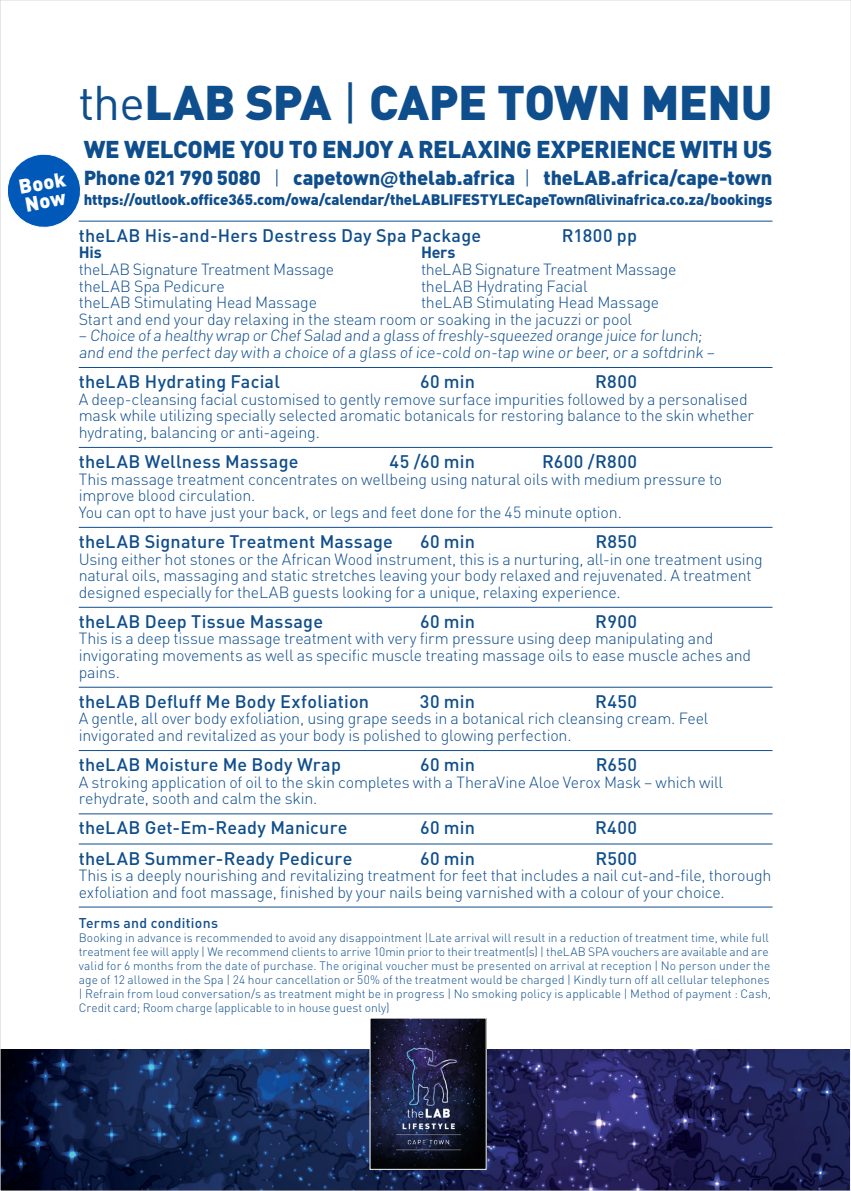
<style>
.page{position:relative;width:851px;height:1191px;background:#fff}
.page>*{position:absolute;margin:0;border:0;box-sizing:border-box;transform-origin:0 0}
.Paragraph_Style_3{font:900 48px "DIN";letter-spacing:-.01em;color:#0f4e8c}
.Paragraph_Style_6{font:900 24px "DIN";letter-spacing:-.02em;color:#0f4e8c}
.Paragraph_Style_6-2{font:900 20px "DIN";letter-spacing:-.01em;color:#0f4e8c}
.Paragraph_Style_4{font:900 20px/18px "DIN";color:#fff}
.Paragraph_Style_13{font:500 18px "DIN";letter-spacing:.01em;color:#0f4e8c}
.Paragraph_Style_12{font:300 16px/16.6px "DIN";letter-spacing:-.015em;color:#0f4e8c}
.Paragraph_Style_12-2{font:700 16px "DIN";letter-spacing:-.015em;color:#0f4e8c}
.Paragraph_Style_6-3{font:900 15px "DIN";letter-spacing:-.01em;color:#0f4e8c}
.Paragraph_Style_13-2{font:500 14px "DIN";letter-spacing:.02em;color:#0f4e8c}
.Paragraph_Style_12-3{font:300 12px/14px "DIN";letter-spacing:.005em;color:#0f4e8c}
.s1{font-weight:400}
.s2{font-weight:300}
.s3{font-family:"Univers";font-weight:700;font-size:18px}
</style>
<div class="page">
<hr style="left:79px;top:221px;width:693px;height:1px;background:#0f4e8c">
<hr style="left:79px;top:367px;width:693px;height:1px;background:#0f4e8c">
<hr style="left:79px;top:447px;width:693px;height:1px;background:#0f4e8c">
<hr style="left:79px;top:527px;width:693px;height:1px;background:#0f4e8c">
<hr style="left:79px;top:607px;width:693px;height:1px;background:#0f4e8c">
<hr style="left:79px;top:687px;width:693px;height:1px;background:#0f4e8c">
<hr style="left:79px;top:750px;width:693px;height:1px;background:#0f4e8c">
<hr style="left:79px;top:813px;width:693px;height:1px;background:#0f4e8c">
<hr style="left:79px;top:843px;width:693px;height:1px;background:#0f4e8c">
<hr style="left:79px;top:906px;width:693px;height:1px;background:#0f4e8c">
<img style="left:2px;top:1049px;width:846px;height:140px">
<svg style="left:7px;top:154px;width:76px;height:74px"></svg>
<img style="left:371px;top:1019px;width:113px;height:148px">
<p class="Paragraph_Style_4" style="left:17px;top:177px;width:49px;rotate:-10deg">Book<br>Now</p>
<p class="Paragraph_Style_3" style="left:78px;top:70px;width:695px"><span class="s1">the</span>LAB SPA <span class="s1">|</span> CAPE TOWN MENU</p>
<p class="Paragraph_Style_6" style="left:84px;top:134px;width:690px">WE WELCOME YOU TO ENJOY A RELAXING EXPERIENCE WITH US</p>
<p class="Paragraph_Style_6-2" style="left:84px;top:165px;width:690px">Phone 021 790 5080 <span class="s2">|</span> capetown<span class="s3">@</span>thelab.africa <span class="s2">|</span> theLAB.africa/cape-town</p>
<p class="Paragraph_Style_6-3" style="left:84px;top:190px;width:690px">https://outlook.office365.com/owa/calendar/theLABLIFESTYLECapeTown@livinafrica.co.za/bookings</p>
<p class="Paragraph_Style_13" style="left:79px;top:224px;width:404px">theLAB His-and-Hers Destress Day Spa Package</p>
<p class="Paragraph_Style_13" style="left:562px;top:224px;width:77px">R1800 pp</p>
<p class="Paragraph_Style_12-2" style="left:79px;top:242px;width:24px">His</p>
<p class="Paragraph_Style_12-2" style="left:421px;top:242px;width:36px">Hers</p>
<p class="Paragraph_Style_12" style="left:79px;top:261px;width:257px">theLAB Signature Treatment Massage</p>
<p class="Paragraph_Style_12" style="left:421px;top:261px;width:257px">theLAB Signature Treatment Massage</p>
<p class="Paragraph_Style_12" style="left:79px;top:277px;width:147px">theLAB Spa Pedicure</p>
<p class="Paragraph_Style_12" style="left:421px;top:277px;width:168px">theLAB Hydrating Facial</p>
<p class="Paragraph_Style_12" style="left:79px;top:294px;width:240px">theLAB Stimulating Head Massage</p>
<p class="Paragraph_Style_12" style="left:421px;top:294px;width:240px">theLAB Stimulating Head Massage</p>
<p class="Paragraph_Style_12" style="left:79px;top:310px;width:555px">Start and end your day relaxing in the steam room or soaking in the jacuzzi or pool</p>
<p class="Paragraph_Style_12" style="left:79px;top:327px;width:627px">– Choice of a healthy wrap or Chef Salad and a glass of freshly-squeezed orange juice for lunch;</p>
<p class="Paragraph_Style_12" style="left:79px;top:344px;width:637px">and end the perfect day with a choice of a glass of ice-cold on-tap wine or beer, or a softdrink –</p>
<p class="Paragraph_Style_13" style="left:79px;top:370px;width:203px">theLAB Hydrating Facial</p>
<p class="Paragraph_Style_13" style="left:420px;top:370px;width:56px">60 min</p>
<p class="Paragraph_Style_13" style="left:595px;top:370px;width:43px">R800</p>
<p class="Paragraph_Style_12" style="left:79px;top:390px;width:676px">A deep-cleansing facial customised to gently remove surface impurities followed by a personalised mask while utilizing specially selected aromatic botanicals for restoring balance to the skin whether hydrating, balancing or anti-ageing.</p>
<p class="Paragraph_Style_13" style="left:79px;top:450px;width:221px">theLAB Wellness Massage</p>
<p class="Paragraph_Style_13" style="left:389px;top:450px;width:87px">45 /60 min</p>
<p class="Paragraph_Style_13" style="left:542px;top:450px;width:97px">R600 /R800</p>
<p class="Paragraph_Style_12" style="left:79px;top:470px;width:645px">This massage treatment concentrates on wellbeing using natural oils with medium pressure to improve blood circulation.</p>
<p class="Paragraph_Style_12" style="left:79px;top:503px;width:544px">You can opt to have just your back, or legs and feet done for the 45 minute option.</p>
<p class="Paragraph_Style_13" style="left:79px;top:530px;width:315px">theLAB Signature Treatment Massage</p>
<p class="Paragraph_Style_13" style="left:420px;top:530px;width:56px">60 min</p>
<p class="Paragraph_Style_13" style="left:595px;top:530px;width:43px">R850</p>
<p class="Paragraph_Style_12" style="left:79px;top:550px;width:685px">Using either hot stones or the African Wood instrument, this is a nurturing, all-in one treatment using natural oils, massaging and static stretches leaving your body relaxed and rejuvenated. A treatment designed especially for theLAB guests looking for a unique, relaxing experience.</p>
<p class="Paragraph_Style_13" style="left:79px;top:610px;width:246px">theLAB Deep Tissue Massage</p>
<p class="Paragraph_Style_13" style="left:420px;top:610px;width:56px">60 min</p>
<p class="Paragraph_Style_13" style="left:595px;top:610px;width:43px">R900</p>
<p class="Paragraph_Style_12" style="left:79px;top:630px;width:673px">This is a deep tissue massage treatment with very firm pressure using deep manipulating and invigorating movements as well as specific muscle treating massage oils to ease muscle aches and pains.</p>
<p class="Paragraph_Style_13" style="left:79px;top:690px;width:292px">theLAB Defluff Me Body Exfoliation</p>
<p class="Paragraph_Style_13" style="left:420px;top:690px;width:57px">30 min</p>
<p class="Paragraph_Style_13" style="left:595px;top:690px;width:43px">R450</p>
<p class="Paragraph_Style_12" style="left:79px;top:710px;width:631px">A gentle, all over body exfoliation, using grape seeds in a botanical rich cleansing cream. Feel invigorated and revitalized as your body is polished to glowing perfection.</p>
<p class="Paragraph_Style_13" style="left:79px;top:753px;width:264px">theLAB Moisture Me Body Wrap</p>
<p class="Paragraph_Style_13" style="left:420px;top:753px;width:56px">60 min</p>
<p class="Paragraph_Style_13" style="left:595px;top:753px;width:43px">R650</p>
<p class="Paragraph_Style_12" style="left:79px;top:773px;width:646px">A stroking application of oil to the skin completes with a TheraVine Aloe Verox Mask – which will rehydrate, sooth and calm the skin.</p>
<p class="Paragraph_Style_13" style="left:79px;top:816px;width:270px">theLAB Get-Em-Ready Manicure</p>
<p class="Paragraph_Style_13" style="left:420px;top:816px;width:56px">60 min</p>
<p class="Paragraph_Style_13" style="left:595px;top:816px;width:44px">R400</p>
<p class="Paragraph_Style_13" style="left:79px;top:846px;width:275px">theLAB Summer-Ready Pedicure</p>
<p class="Paragraph_Style_13" style="left:420px;top:846px;width:56px">60 min</p>
<p class="Paragraph_Style_13" style="left:595px;top:846px;width:43px">R500</p>
<p class="Paragraph_Style_12" style="left:79px;top:867px;width:694px">This is a deeply nourishing and revitalizing treatment for feet that includes a nail cut-and-file, thorough exfoliation and foot massage, finished by your nails being varnished with a colour of your choice.</p>
<p class="Paragraph_Style_13-2" style="left:79px;top:913px;width:141px">Terms and conditions</p>
<p class="Paragraph_Style_12-3" style="left:79px;top:930px;width:693px">Booking in advance is recommended to avoid any disappointment |Late arrival will result in a reduction of treatment time, while full treatment fee will apply | We recommend clients to arrive 10min prior to their treatment(s) | theLAB SPA vouchers are available and are valid for 6 months from the date of purchase. The original voucher must be presented on arrival at reception | No person under the age of 12 allowed in the Spa | 24 hour cancellation or 50% of the treatment would be charged | Kindly turn off all cellular telephones | Refrain from loud conversation/s as treatment might be in progress | No smoking policy is applicable | Method of payment : Cash, Credit card; Room charge (applicable to in house guest only)</p>
</div>
